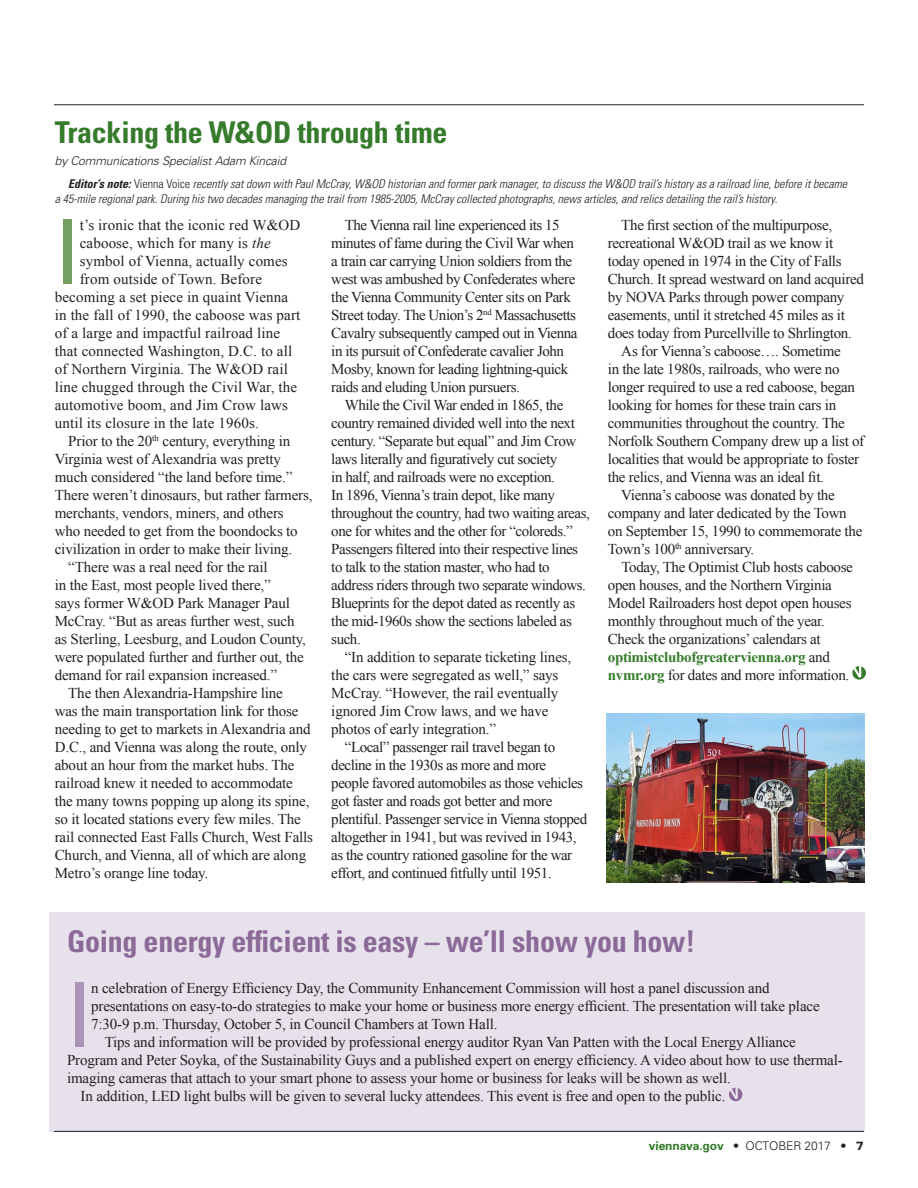
<style>
.page{position:relative;width:918px;height:1188px;background:#fff}
.page>*{position:absolute;margin:0;border:0;box-sizing:border-box;transform-origin:0 0}
.t1{font:condensed 89.85px "Univers";color:#ab94b7}
.t2{font:condensed 89.85px "Univers";color:#749f63}
.t3{font:700 condensed 30px "Univers";letter-spacing:-.01em;color:#8b6a99}
.t4{font:700 condensed 30px "Univers";letter-spacing:-.01em;color:#357b2b}
.t5{font:15px/18px "Times New Roman";letter-spacing:-.02em;color:#231f20}
.t6{font:15px "Times New Roman";letter-spacing:.01em;color:#231f20}
.t7{font:700 15px "Times New Roman";letter-spacing:-.02em;color:#357b2b}
.t8{font:italic 300 condensed 12px/23.7px "Univers";color:#231f20}
.t9{font:300 12px "Univers";letter-spacing:-.01em;color:#231f20}
.s1{font-stretch:normal}
.s2{font-weight:700}
.s3{font-style:normal}
.s4{font-style:italic}
.s5{font-weight:400;color:#231f20}
.s6{font-weight:700;color:#357b2b}
.s7{font-weight:900}
</style>
<div class="page">
<div style="left:49px;top:912px;width:816px;height:219px;background:#e7e1eb"></div>
<svg style="left:729px;top:1088px;width:13px;height:13px"></svg>
<svg style="left:852px;top:666px;width:14px;height:14px"></svg>
<hr style="left:54px;top:104px;width:810px;height:1px;background:#231f20">
<hr style="left:54px;top:1131px;width:810px;height:1px;background:#231f20">
<img style="left:607px;top:713px;width:258px;height:169px">
<h2 class="t4" style="left:55px;top:114px;width:394px">Tracking the W&amp;OD through time</h2>
<p class="t8" style="left:68px;top:148px;width:780px;text-indent:-14px"><span class="s1">by Communications Specialist Adam Kincaid<br></span><span class="s2">Editor’s note:</span> <span class="s3">Vienna Voice</span> recently sat down with Paul McCray, W&amp;OD historian and former park manager, to discuss the W&amp;OD trail’s history as a railroad line, before it became</p>
<p class="t8" style="left:55px;top:187px;width:724px">a 45-mile regional park. During his two decades managing the trail from 1985-2005, McCray collected photographs, news articles, and relics detailing the rail’s history.</p>
<h1 class="t2" style="left:55px;top:195px;width:26px">I</h1>
<p class="t6" style="left:80px;top:215px;width:222px">t’s ironic that the iconic red W&amp;OD</p>
<p class="t6" style="left:80px;top:233px;width:192px">caboose, which for many is <span class="s4">the</span></p>
<p class="t6" style="left:80px;top:251px;width:210px">symbol of Vienna, actually comes</p>
<p class="t6" style="left:80px;top:269px;width:184px">from outside of Town. Before</p>
<p class="t6" style="left:55px;top:287px;width:235px">becoming a set piece in quaint Vienna</p>
<p class="t6" style="left:55px;top:305px;width:247px">in the fall of 1990, the caboose was part</p>
<p class="t6" style="left:55px;top:323px;width:227px">of a large and impactful railroad line</p>
<p class="t6" style="left:55px;top:341px;width:239px">that connected Washington, D.C. to all</p>
<p class="t6" style="left:55px;top:359px;width:235px">of Northern Virginia. The W&amp;OD rail</p>
<p class="t6" style="left:55px;top:377px;width:244px">line chugged through the Civil War, the</p>
<p class="t6" style="left:55px;top:395px;width:235px">automotive boom, and Jim Crow laws</p>
<p class="t6" style="left:55px;top:413px;width:206px">until its closure in the late 1960s.</p>
<p class="t5" style="left:68px;top:431px;width:224px">Prior to the 20<sup>th</sup> century, everything in</p>
<p class="t5" style="left:55px;top:449px;width:228px">Virginia west of Alexandria was pretty</p>
<p class="t5" style="left:55px;top:467px;width:239px">much considered “the land before time.”</p>
<p class="t5" style="left:55px;top:485px;width:259px">There weren’t dinosaurs, but rather farmers,</p>
<p class="t5" style="left:55px;top:503px;width:230px">merchants, vendors, miners, and others</p>
<p class="t5" style="left:55px;top:521px;width:245px">who needed to get from the boondocks to</p>
<p class="t5" style="left:55px;top:539px;width:239px">civilization in order to make their living.</p>
<p class="t5" style="left:68px;top:557px;width:201px">“There was a real need for the rail</p>
<p class="t5" style="left:55px;top:575px;width:218px">in the East, most people lived there,”</p>
<p class="t5" style="left:55px;top:593px;width:237px">says former W&amp;OD Park Manager Paul</p>
<p class="t5" style="left:55px;top:611px;width:241px">McCray. “But as areas further west, such</p>
<p class="t5" style="left:55px;top:629px;width:253px">as Sterling, Leesburg, and Loudon County,</p>
<p class="t5" style="left:55px;top:647px;width:251px">were populated further and further out, the</p>
<p class="t5" style="left:55px;top:665px;width:224px">demand for rail expansion increased.”</p>
<p class="t5" style="left:68px;top:683px;width:216px">The then Alexandria-Hampshire line</p>
<p class="t5" style="left:55px;top:701px;width:245px">was the main transportation link for those</p>
<p class="t5" style="left:55px;top:719px;width:257px">needing to get to markets in Alexandria and</p>
<p class="t5" style="left:55px;top:737px;width:254px">D.C., and Vienna was along the route, only</p>
<p class="t5" style="left:55px;top:755px;width:241px">about an hour from the market hubs. The</p>
<p class="t5" style="left:55px;top:773px;width:240px">railroad knew it needed to accommodate</p>
<p class="t5" style="left:55px;top:791px;width:256px">the many towns popping up along its spine,</p>
<p class="t5" style="left:55px;top:809px;width:247px">so it located stations every few miles. The</p>
<p class="t5" style="left:55px;top:827px;width:260px">rail connected East Falls Church, West Falls</p>
<p class="t5" style="left:55px;top:845px;width:253px">Church, and Vienna, all of which are along</p>
<p class="t5" style="left:55px;top:863px;width:155px">Metro’s orange line today.</p>
<p class="t5" style="left:331px;top:215px;width:248px;text-indent:14px">The Vienna rail line experienced its 15 minutes of fame during the Civil War when a train car carrying Union soldiers from the west was ambushed by Confederates where the Vienna Community Center sits on Park Street today. The Union’s 2<sup>nd</sup> Massachusetts Cavalry subsequently camped out in Vienna in its pursuit of Confederate cavalier John Mosby, known for leading lightning-quick raids and eluding Union pursuers.</p>
<p class="t5" style="left:331px;top:395px;width:260px;text-indent:14px">While the Civil War ended in 1865, the country remained divided well into the next century. “Separate but equal” and Jim Crow laws literally and figuratively cut society<br>in half, and railroads were no exception.<br>In 1896, Vienna’s train depot, like many throughout the country, had two waiting areas, one for whites and the other for “coloreds.” Passengers filtered into their respective lines to talk to the station master, who had to address riders through two separate windows.<br>Blueprints for the depot dated as recently as the mid-1960s show the sections labeled as such.</p>
<p class="t5" style="left:331px;top:647px;width:241px;text-indent:14px">“In addition to separate ticketing lines, the cars were segregated as well,” says McCray. “However, the rail eventually ignored Jim Crow laws, and we have photos of early integration.”</p>
<p class="t5" style="left:331px;top:737px;width:258px;text-indent:14px">“Local” passenger rail travel began to decline in the 1930s as more and more people favored automobiles as those vehicles got faster and roads got better and more plentiful. Passenger service in Vienna stopped altogether in 1941, but was revived in 1943, as the country rationed gasoline for the war effort, and continued fitfully until 1951.</p>
<p class="t5" style="left:621px;top:215px;width:212px">The first section of the multipurpose,</p>
<p class="t5" style="left:608px;top:233px;width:227px">recreational W&amp;OD trail as we know it</p>
<p class="t5" style="left:608px;top:251px;width:235px">today opened in 1974 in the City of Falls</p>
<p class="t5" style="left:608px;top:269px;width:258px">Church. It spread westward on land acquired</p>
<p class="t5" style="left:608px;top:287px;width:238px">by NOVA Parks through power company</p>
<p class="t5" style="left:608px;top:305px;width:239px">easements, until it stretched 45 miles as it</p>
<p class="t5" style="left:608px;top:323px;width:246px">does today from Purcellville to Shrlington.</p>
<p class="t5" style="left:621px;top:341px;width:221px">As for Vienna’s caboose…. Sometime</p>
<p class="t5" style="left:608px;top:359px;width:233px">in the late 1980s, railroads, who were no</p>
<p class="t5" style="left:608px;top:377px;width:249px">longer required to use a red caboose, began</p>
<p class="t5" style="left:608px;top:395px;width:230px">looking for homes for these train cars in</p>
<p class="t5" style="left:608px;top:413px;width:238px">communities throughout the country. The</p>
<p class="t5" style="left:608px;top:431px;width:258px">Norfolk Southern Company drew up a list of</p>
<p class="t5" style="left:608px;top:449px;width:253px">localities that would be appropriate to foster</p>
<p class="t5" style="left:608px;top:467px;width:218px">the relics, and Vienna was an ideal fit.</p>
<p class="t5" style="left:621px;top:485px;width:215px">Vienna’s caboose was donated by the</p>
<p class="t5" style="left:608px;top:503px;width:240px">company and later dedicated by the Town</p>
<p class="t5" style="left:608px;top:521px;width:256px">on September 15, 1990 to commemorate the</p>
<p class="t5" style="left:608px;top:539px;width:148px">Town’s 100<sup>th</sup> anniversary.</p>
<p class="t5" style="left:621px;top:557px;width:233px">Today, The Optimist Club hosts caboose</p>
<p class="t5" style="left:608px;top:575px;width:226px">open houses, and the Northern Virginia</p>
<p class="t5" style="left:608px;top:593px;width:245px">Model Railroaders host depot open houses</p>
<p class="t5" style="left:608px;top:611px;width:218px">monthly throughout much of the year.</p>
<p class="t5" style="left:608px;top:629px;width:214px">Check the organizations’ calendars at</p>
<p class="t7" style="left:608px;top:646px;width:223px">optimistclubofgreatervienna.org <span class="s5">and</span></p>
<p class="t5" style="left:608px;top:665px;width:243px"><span class="s6">nvmr.org</span> for dates and more information.</p>
<h2 class="t3" style="left:67px;top:923px;width:630px">Going energy efficient is easy – we’ll show you how!</h2>
<h1 class="t1" style="left:67px;top:958px;width:26px">I</h1>
<p class="t5" style="left:91px;top:979px;width:680px">n celebration of Energy Efficiency Day, the Community Enhancement Commission will host a panel discussion and</p>
<p class="t5" style="left:91px;top:997px;width:730px">presentations on easy-to-do strategies to make your home or business more energy efficient. The presentation will take place</p>
<p class="t5" style="left:91px;top:1015px;width:408px">7:30-9 p.m. Thursday, October 5, in Council Chambers at Town Hall.</p>
<p class="t5" style="left:105px;top:1033px;width:693px">Tips and information will be provided by professional energy auditor Ryan Van Patten with the Local Energy Alliance</p>
<p class="t5" style="left:67px;top:1051px;width:777px">Program and Peter Soyka, of the Sustainability Guys and a published expert on energy efficiency. A video about how to use thermal-</p>
<p class="t5" style="left:67px;top:1069px;width:665px">imaging cameras that attach to your smart phone to assess your home or business for leaks will be shown as well.</p>
<p class="t5" style="left:81px;top:1087px;width:646px">In addition, LED light bulbs will be given to several lucky attendees. This event is free and open to the public.</p>
<p class="t9" style="left:649px;top:1138px;width:217px"><span class="s6">viennava.gov</span> • OCTOBER 2017 • <span class="s7">7</span></p>
</div>
